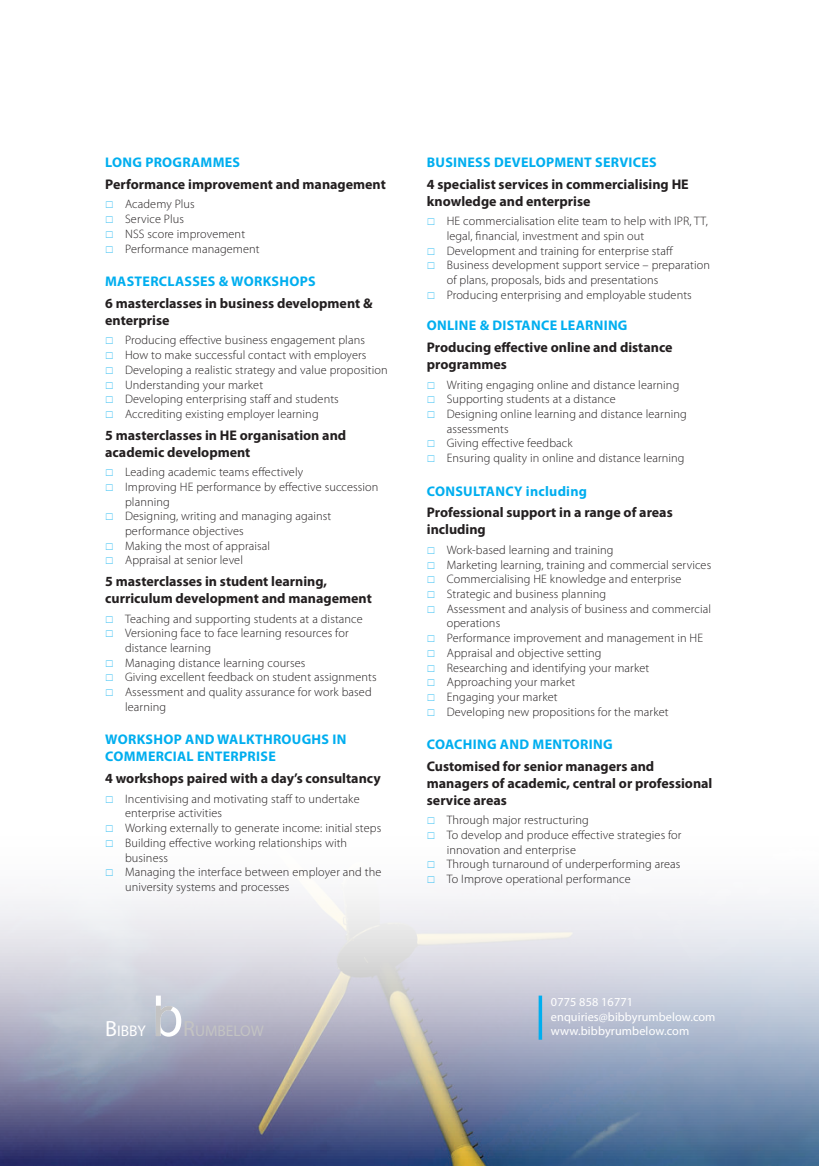
<style>
.page{position:relative;width:819px;height:1166px;background:#fff}
.page>*{position:absolute;margin:0;border:0;box-sizing:border-box;transform-origin:0 0}
.t1{font:500 condensed 15.4px "Franklin Gothic";color:#c3c3c3}
.t2{font:500 condensed 15.4px "Franklin Gothic";color:#fff}
.t3{font:700 14px/16.8px "Myriad Pro";color:#231f20}
.crosshead{font:700 14px/16.8px "Myriad Pro";letter-spacing:.02em;color:#00aeef}
.bulletindent_reverse{font:300 12.25px/14.7px "Myriad Pro";letter-spacing:.01em;color:#231f20}
.bulletindent_reverse-2{font:12.25px "Myriad Pro";letter-spacing:.005em;color:#fff}
.s1{font-size:22.05px}
</style>
<div class="page">
<img style="left:0;top:896px;width:819px;height:270px">
<svg style="left:538px;top:995px;width:4px;height:45px"></svg>
<svg style="left:156px;top:995px;width:25px;height:41px"></svg>
<p class="crosshead" style="left:105px;top:153px;width:136px">LONG PROGRAMMES</p>
<p class="t3" style="left:105px;top:175px;width:282px">Performance improvement and management</p>
<p class="bulletindent_reverse" style="left:125px;top:197px;width:71px">Academy Plus</p>
<p class="bulletindent_reverse" style="left:125px;top:212px;width:60px">Service Plus</p>
<p class="bulletindent_reverse" style="left:125px;top:226px;width:121px">NSS score improvement</p>
<p class="bulletindent_reverse" style="left:125px;top:241px;width:136px">Performance management</p>
<p class="crosshead" style="left:105px;top:273px;width:212px">MASTERCLASSES &amp; WORKSHOPS</p>
<p class="t3" style="left:105px;top:294px;width:269px">6 masterclasses in business development &amp; enterprise</p>
<p class="bulletindent_reverse" style="left:125px;top:333px;width:241px">Producing effective business engagement plans</p>
<p class="bulletindent_reverse" style="left:125px;top:348px;width:243px">How to make successful contact with employers</p>
<p class="bulletindent_reverse" style="left:125px;top:362px;width:264px">Developing a realistic strategy and value proposition</p>
<p class="bulletindent_reverse" style="left:125px;top:377px;width:139px">Understanding your market</p>
<p class="bulletindent_reverse" style="left:125px;top:392px;width:215px">Developing enterprising staff and students</p>
<p class="bulletindent_reverse" style="left:125px;top:406px;width:195px">Accrediting existing employer learning</p>
<p class="t3" style="left:105px;top:426px;width:242px">5 masterclasses in HE organisation and academic development</p>
<p class="bulletindent_reverse" style="left:125px;top:465px;width:179px">Leading academic teams effectively</p>
<p class="bulletindent_reverse" style="left:125px;top:479px;width:255px">Improving HE performance by effective succession planning</p>
<p class="bulletindent_reverse" style="left:125px;top:509px;width:208px">Designing, writing and managing against performance objectives</p>
<p class="bulletindent_reverse" style="left:125px;top:538px;width:146px">Making the most of appraisal</p>
<p class="bulletindent_reverse" style="left:125px;top:553px;width:119px">Appraisal at senior level</p>
<p class="t3" style="left:105px;top:572px;width:268px">5 masterclasses in student learning, curriculum development and management</p>
<p class="bulletindent_reverse" style="left:125px;top:611px;width:239px">Teaching and supporting students at a distance</p>
<p class="bulletindent_reverse" style="left:125px;top:626px;width:225px">Versioning face to face learning resources for distance learning</p>
<p class="bulletindent_reverse" style="left:125px;top:655px;width:182px">Managing distance learning courses</p>
<p class="bulletindent_reverse" style="left:125px;top:670px;width:253px">Giving excellent feedback on student assignments</p>
<p class="bulletindent_reverse" style="left:125px;top:684px;width:248px">Assessment and quality assurance for work based learning</p>
<p class="crosshead" style="left:105px;top:731px;width:242px">WORKSHOP AND WALKTHROUGHS IN<br>COMMERCIAL ENTERPRISE</p>
<p class="t3" style="left:105px;top:769px;width:277px">4 workshops paired with a day’s consultancy</p>
<p class="bulletindent_reverse" style="left:125px;top:791px;width:236px">Incentivising and motivating staff to undertake enterprise activities</p>
<p class="bulletindent_reverse" style="left:125px;top:820px;width:258px">Working externally to generate income: initial steps</p>
<p class="bulletindent_reverse" style="left:125px;top:835px;width:223px">Building effective working relationships with business</p>
<p class="bulletindent_reverse" style="left:125px;top:864px;width:258px">Managing the interface between employer and the university systems and processes</p>
<p class="crosshead" style="left:427px;top:153px;width:231px">BUSINESS DEVELOPMENT SERVICES</p>
<p class="t3" style="left:427px;top:175px;width:263px">4 specialist services in commercialising HE knowledge and enterprise</p>
<p class="bulletindent_reverse" style="left:446px;top:214px;width:262px">HE commercialisation elite team to help with IPR, TT, legal, financial, investment and spin out</p>
<p class="bulletindent_reverse" style="left:446px;top:243px;width:228px">Development and training for enterprise staff</p>
<p class="bulletindent_reverse" style="left:446px;top:258px;width:265px">Business development support service – preparation of plans, proposals, bids and presentations</p>
<p class="bulletindent_reverse" style="left:446px;top:287px;width:247px">Producing enterprising and employable students</p>
<p class="crosshead" style="left:427px;top:317px;width:202px">ONLINE &amp; DISTANCE LEARNING</p>
<p class="t3" style="left:427px;top:338px;width:247px">Producing effective online and distance programmes</p>
<p class="bulletindent_reverse" style="left:446px;top:377px;width:234px">Writing engaging online and distance learning</p>
<p class="bulletindent_reverse" style="left:446px;top:392px;width:170px">Supporting students at a distance</p>
<p class="bulletindent_reverse" style="left:446px;top:406px;width:242px">Designing online learning and distance learning assessments</p>
<p class="bulletindent_reverse" style="left:446px;top:436px;width:127px">Giving effective feedback</p>
<p class="bulletindent_reverse" style="left:446px;top:450px;width:239px">Ensuring quality in online and distance learning</p>
<p class="crosshead" style="left:427px;top:482px;width:162px">CONSULTANCY including</p>
<p class="t3" style="left:427px;top:504px;width:247px">Professional support in a range of areas including</p>
<p class="bulletindent_reverse" style="left:446px;top:542px;width:168px">Work-based learning and training</p>
<p class="bulletindent_reverse" style="left:446px;top:557px;width:266px">Marketing learning, training and commercial services</p>
<p class="bulletindent_reverse" style="left:446px;top:572px;width:236px">Commercialising HE knowledge and enterprise</p>
<p class="bulletindent_reverse" style="left:446px;top:586px;width:161px">Strategic and business planning</p>
<p class="bulletindent_reverse" style="left:446px;top:601px;width:266px">Assessment and analysis of business and commercial operations</p>
<p class="bulletindent_reverse" style="left:446px;top:630px;width:258px">Performance improvement and management in HE</p>
<p class="bulletindent_reverse" style="left:446px;top:645px;width:156px">Appraisal and objective setting</p>
<p class="bulletindent_reverse" style="left:446px;top:660px;width:204px">Researching and identifying your market</p>
<p class="bulletindent_reverse" style="left:446px;top:675px;width:130px">Approaching your market</p>
<p class="bulletindent_reverse" style="left:446px;top:689px;width:112px">Engaging your market</p>
<p class="bulletindent_reverse" style="left:446px;top:704px;width:223px">Developing new propositions for the market</p>
<p class="crosshead" style="left:427px;top:735px;width:187px">COACHING AND MENTORING</p>
<p class="t3" style="left:427px;top:757px;width:287px">Customised for senior managers and managers of academic, central or professional service areas</p>
<p class="bulletindent_reverse" style="left:446px;top:813px;width:144px">Through major restructuring</p>
<p class="bulletindent_reverse" style="left:446px;top:827px;width:236px">To develop and produce effective strategies for innovation and enterprise</p>
<p class="bulletindent_reverse" style="left:446px;top:857px;width:235px">Through turnaround of underperforming areas</p>
<p class="bulletindent_reverse" style="left:446px;top:871px;width:185px">To Improve operational performance</p>
<p class="bulletindent_reverse-2" style="left:551px;top:994px;width:84px">0775 858 16771</p>
<p class="bulletindent_reverse-2" style="left:551px;top:1009px;width:166px">enquiries@bibbyrumbelow.com</p>
<p class="t2" style="left:105px;top:1022px;width:42px"><span class="s1">B</span>IBBY</p>
<p class="t1" style="left:183px;top:1022px;width:82px"><span class="s1">R</span>UMBELOW</p>
<p class="bulletindent_reverse-2" style="left:551px;top:1024px;width:140px">www.bibbyrumbelow.com</p>
</div>
